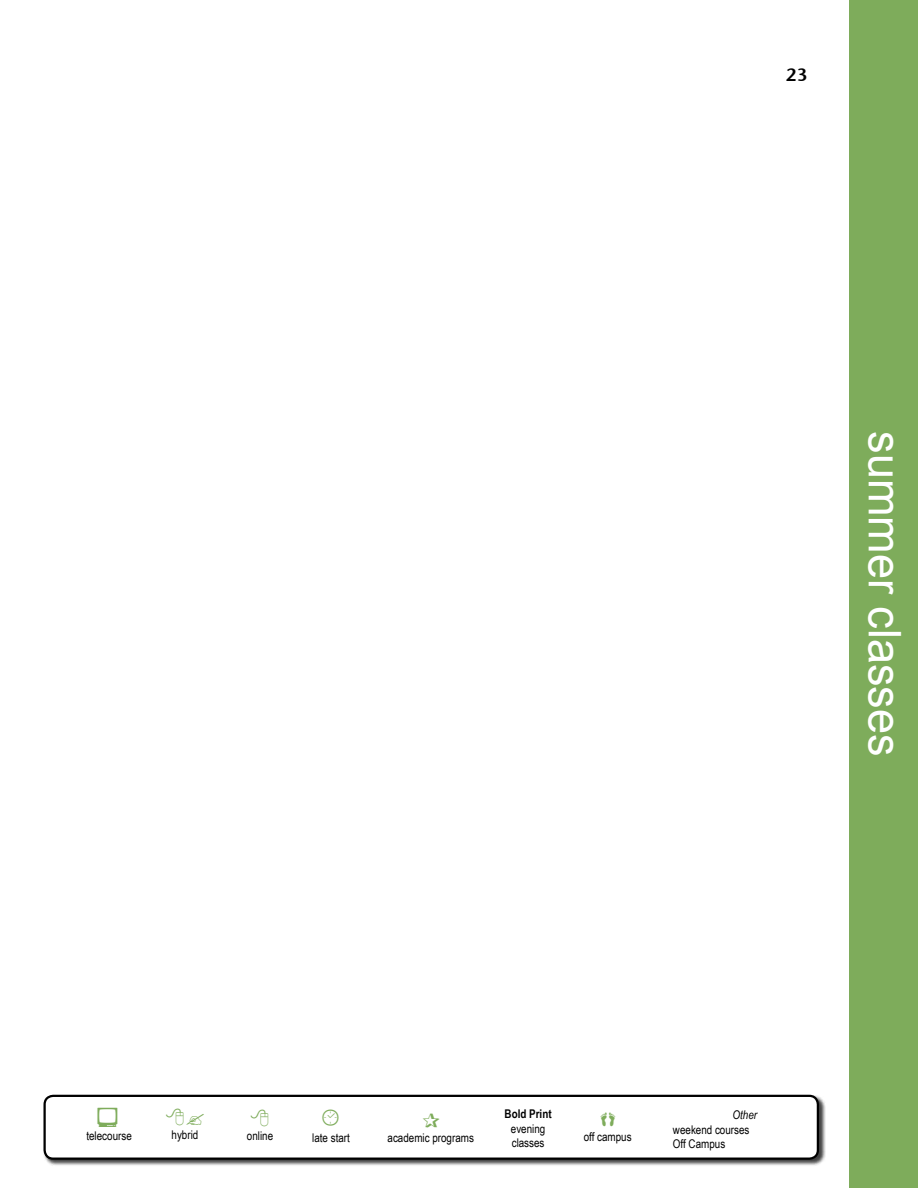
<style>
.page{position:relative;width:918px;height:1188px;background:#fff}
.page>*{position:absolute;margin:0;border:0;box-sizing:border-box;transform-origin:0 0}
.t1{font:45px "Arial";color:#fff}
.t2{font:21px "BD International";color:#7eac5b}
.t3{font:18px "Stone Sans Semi ITCTT";color:#000}
.t4{font:12px/14.4px "Arial Narrow";color:#000}
.t5{font:700 12px "Arial Narrow";color:#000}
.t6{font:italic 12px "Arial Narrow";color:#000}
</style>
<div class="page">
<div style="left:849px;top:0;width:69px;height:1188px;background:#7eac5b"></div>
<div style="left:43px;top:1095px;width:783px;height:71px;background:#000;opacity:.75"></div>
<div style="left:45px;top:1096px;width:773px;height:63px;background:#fff;border-radius:9px"></div>
<div style="left:43px;top:1095px;width:776px;height:65px;border:2px solid #000;border-radius:9px"></div>
<h3 class="t3" style="left:786px;top:63px;width:23px">23</h3>
<h1 class="t1" style="left:914px;top:431px;width:327px;rotate:90deg">summer classes</h1>
<p class="t4" style="left:86px;top:1129px;width:47px">telecourse</p>
<p class="t4" style="left:172px;top:1128px;width:28px">hybrid</p>
<p class="t4" style="left:247px;top:1128px;width:28px">online</p>
<h2 class="t2" style="left:320px;top:1106px;width:24px">C</h2>
<p class="t4" style="left:312px;top:1130px;width:39px">late start</p>
<p class="t4" style="left:388px;top:1130px;width:88px">academic programs</p>
<p class="t5" style="left:505px;top:1105px;width:49px">Bold Print</p>
<p class="t4" style="left:511px;top:1121px;width:36px">evening classes</p>
<p class="t4" style="left:584px;top:1129px;width:49px">off campus</p>
<p class="t6" style="left:733px;top:1107px;width:26px">Other</p>
<p class="t4" style="left:673px;top:1122px;width:78px">weekend courses<br>Off Campus</p>
</div>
